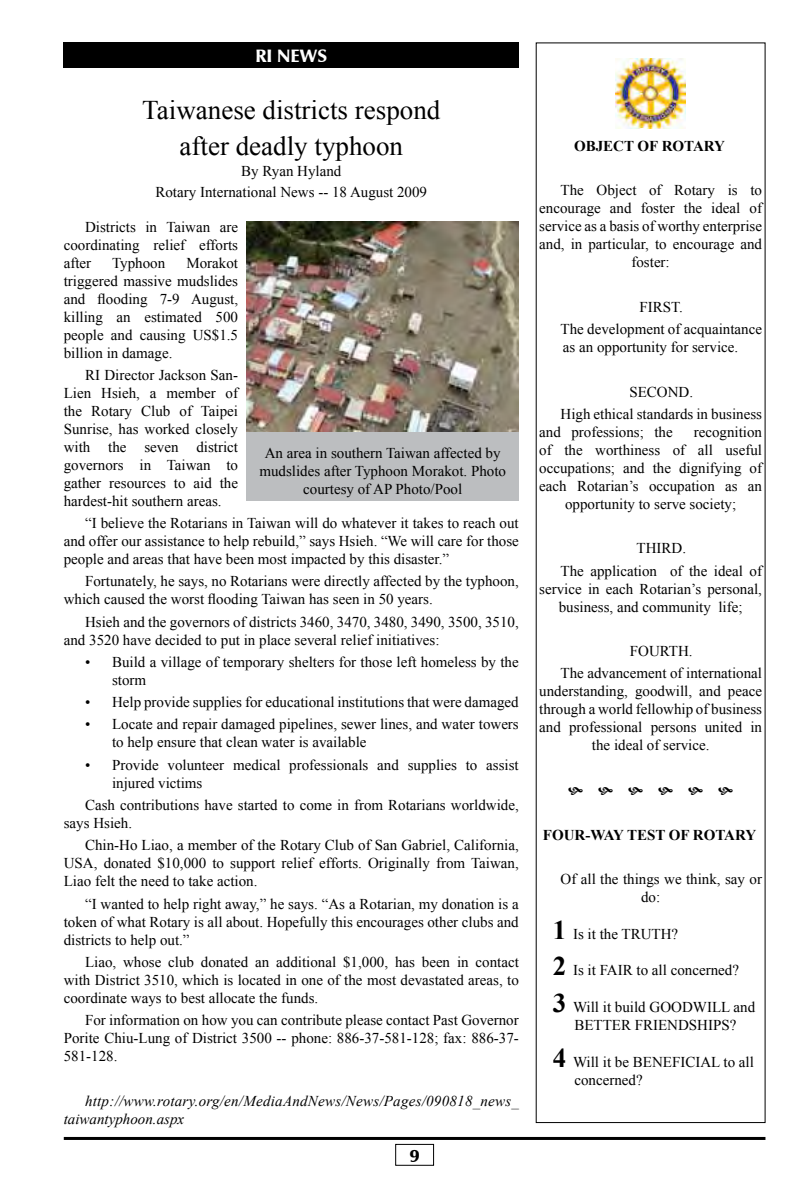
<style>
.page{position:relative;width:808px;height:1191px;background:#fff}
.page>*{position:absolute;margin:0;border:0;box-sizing:border-box;transform-origin:0 0}
.t1{font:27px/35.7px "Times New Roman";color:#000;text-align:center}
.t2{font:900 18px "Zapf Humanist 601 BT";color:#fff}
.t3{font:900 18px "Zapf Humanist 601 BT";color:#000}
.t4{font:15px/18px "Times New Roman";color:#000;text-align:center}
.t5{font:italic 15px/18px "Times New Roman";letter-spacing:.015em;color:#000}
.t6{font:700 15px "Times New Roman";color:#000}
.s1{font-weight:700;font-size:27px}
</style>
<div class="page">
<div style="left:395px;top:1144px;width:39px;height:21px;border:1px solid #000"></div>
<hr style="left:64px;top:1137px;width:701px;height:3px;background:#000">
<div style="left:64px;top:43px;width:455px;height:25px;background:#000"></div>
<img style="left:616px;top:58px;width:70px;height:70px">
<img style="left:247px;top:221px;width:272px;height:211px">
<div style="left:247px;top:432px;width:272px;height:68px;background:#bcbec0"></div>
<p class="t2" style="left:255px;top:45px;width:73px">RI NEWS</p>
<h1 class="t1" style="left:142px;top:92px;width:300px">Taiwanese districts respond after deadly typhoon</h1>
<p class="t4" style="left:155px;top:160px;width:273px;line-height:21.3px">By Ryan Hyland<br>Rotary International News -- 18 August 2009</p>
<p class="t4" style="left:64px;top:217px;width:176px;text-align:justify;text-indent:21px">Districts in Taiwan are coordinating relief efforts after</p>
<p class="t4" style="left:64px;top:253px;width:176px;text-align:justify;text-indent:123px">Morakot triggered massive mudslides and flooding 7-9 August, killing an estimated 500 people and causing US$1.5 billion in damage.</p>
<p class="t4" style="left:64px;top:365px;width:176px;text-align:justify;text-indent:21px">RI Director Jackson San-Lien Hsieh, a member of the Rotary Club of Taipei Sunrise, has worked closely with the seven district governors in Taiwan to gather resources to aid the hardest-hit southern areas.</p>
<p class="t4" style="left:64px;top:514px;width:456px;text-align:justify;text-indent:21px">“I believe the Rotarians in Taiwan will do whatever it takes to reach out and offer our assistance to help rebuild,” says Hsieh. “We will care for those people and areas that have been most impacted by this disaster.”</p>
<p class="t4" style="left:64px;top:572px;width:456px;text-align:left;text-indent:21px">Fortunately, he says, no Rotarians were directly affected by the typhoon, which caused the worst flooding Taiwan has seen in 50 years.</p>
<p class="t4" style="left:64px;top:612px;width:456px;text-align:left;text-indent:21px">Hsieh and the governors of districts 3460, 3470, 3480, 3490, 3500, 3510, and 3520 have decided to put in place several relief initiatives:</p>
<p class="t4" style="left:112px;top:652px;width:408px;text-align:left;text-indent:-27px">• Build a village of temporary shelters for those left homeless by the storm</p>
<p class="t4" style="left:85px;top:693px;width:435px">• Help provide supplies for educational institutions that were damaged</p>
<p class="t4" style="left:112px;top:715px;width:408px;text-align:left;text-indent:-27px">• Locate and repair damaged pipelines, sewer lines, and water towers to help ensure that clean water is available</p>
<p class="t4" style="left:112px;top:755px;width:408px;text-align:left;text-indent:-27px">• Provide volunteer medical professionals and supplies to assist injured victims</p>
<p class="t4" style="left:64px;top:795px;width:456px;text-align:left;text-indent:21px">Cash contributions have started to come in from Rotarians worldwide, says Hsieh.</p>
<p class="t4" style="left:64px;top:836px;width:456px;text-align:justify;text-indent:21px">Chin-Ho Liao, a member of the Rotary Club of San Gabriel, California, USA, donated $10,000 to support relief efforts. Originally from Taiwan, Liao felt the need to take action.</p>
<p class="t4" style="left:64px;top:894px;width:456px;text-align:justify;text-indent:21px">“I wanted to help right away,” he says. “As a Rotarian, my donation is a token of what Rotary is all about. Hopefully this encourages other clubs and districts to help out.”</p>
<p class="t4" style="left:64px;top:952px;width:456px;text-align:justify;text-indent:21px">Liao, whose club donated an additional $1,000, has been in contact with District 3510, which is located in one of the most devastated areas, to coordinate ways to best allocate the funds.</p>
<p class="t4" style="left:64px;top:1010px;width:456px;text-align:justify;text-indent:21px">For information on how you can contribute please contact Past Governor Porite Chiu-Lung of District 3500 -- phone: 886-37-581-128; fax: 886-37- 581-128.</p>
<p class="t5" style="left:64px;top:1091px;width:457px;text-indent:21px">http://www.rotary.org/en/MediaAndNews/News/Pages/090818_news_ taiwantyphoon.aspx</p>
<p class="t4" style="left:112px;top:253px;width:55px">Typhoon</p>
<p class="t4" style="left:259px;top:443px;width:248px">An area in southern Taiwan affected by mudslides after Typhoon Morakot. Photo courtesy of AP Photo/Pool</p>
<p class="t3" style="left:410px;top:1144px;width:11px">9</p>
<p class="t6" style="left:574px;top:135px;width:152px">OBJECT OF ROTARY</p>
<p class="t4" style="left:560px;top:181px;width:203px">The Object of Rotary is to</p>
<p class="t4" style="left:539px;top:199px;width:224px">encourage and foster the ideal of</p>
<p class="t4" style="left:539px;top:217px;width:224px">service as a basis of worthy enterprise</p>
<p class="t4" style="left:539px;top:235px;width:224px">and, in particular, to encourage and</p>
<p class="t4" style="left:631px;top:253px;width:40px">foster:</p>
<p class="t4" style="left:560px;top:295px;width:203px;line-height:22.2px">FIRST.<br>The development of acquaintance</p>
<p class="t4" style="left:563px;top:338px;width:177px">as an opportunity for service.</p>
<p class="t4" style="left:560px;top:380px;width:203px;line-height:22.2px">SECOND.<br>High ethical standards in business</p>
<p class="t4" style="left:539px;top:422px;width:135px">and professions; the</p>
<p class="t4" style="left:694px;top:422px;width:70px">recognition</p>
<p class="t4" style="left:539px;top:440px;width:224px">of the worthiness of all useful</p>
<p class="t4" style="left:539px;top:458px;width:224px">occupations; and the dignifying of</p>
<p class="t4" style="left:539px;top:476px;width:224px">each Rotarian’s occupation as an</p>
<p class="t4" style="left:565px;top:494px;width:173px">opportunity to serve society;</p>
<p class="t4" style="left:560px;top:537px;width:203px;line-height:22.2px">THIRD.<br>The application of the ideal of</p>
<p class="t4" style="left:539px;top:579px;width:224px">service in each Rotarian’s personal, business, and community life;</p>
<p class="t4" style="left:560px;top:640px;width:203px;line-height:22.2px">FOURTH.<br>The advancement of international</p>
<p class="t4" style="left:539px;top:682px;width:224px">understanding, goodwill, and peace through a world fellowhip of business and professional persons united in the ideal of service.</p>
<p class="t6" style="left:543px;top:824px;width:215px">FOUR-WAY TEST OF ROTARY</p>
<p class="t4" style="left:641px;top:869px;width:122px;text-align:left;text-indent:-81px">Of all the things we think, say or do:</p>
<p class="t4" style="left:553px;top:924px;width:127px"><span class="s1">1</span> Is it the TRUTH?</p>
<p class="t4" style="left:553px;top:961px;width:188px"><span class="s1">2</span> Is it FAIR to all concerned?</p>
<p class="t4" style="left:553px;top:997px;width:204px"><span class="s1">3</span> Will it build GOODWILL and<br>BETTER FRIENDSHIPS?</p>
<p class="t4" style="left:574px;top:1052px;width:181px;text-align:left;text-indent:-22px"><span class="s1">4</span> Will it be BENEFICIAL to all concerned?</p>
</div>
